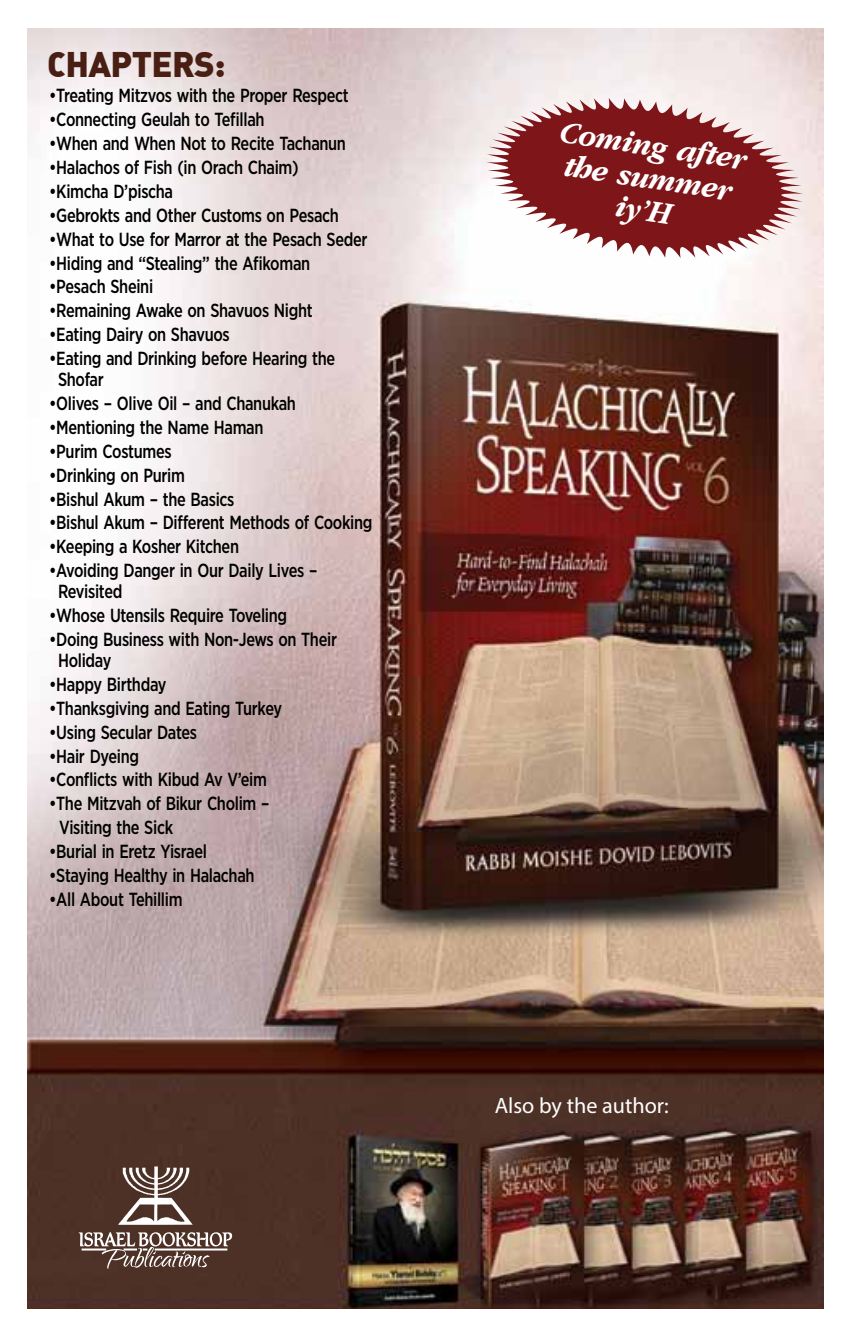
<style>
.page{position:relative;width:851px;height:1337px;background:#fff}
.page>*{position:absolute;margin:0;border:0;box-sizing:border-box;transform-origin:0 0}
.t1{font:34.88px "DIN Black Alternate";letter-spacing:-.02em;color:#491e13}
.t2{font:italic 700 32.4px/32.6px "Garamond IT Cby BT";color:#fff;text-align:center;scale:.93 1}
.t3{font:22.05px "Myriad Pro";color:#fff}
.t4{font:500 18.9px/20.9px "Gotham Narrow";letter-spacing:-.02em;color:#000;scale:.88 1}
</style>
<div class="page">
<img style="left:27px;top:29px;width:796px;height:1279px">
<svg style="left:79px;top:1232px;width:153px;height:36px;background:#806c65"></svg>
<hr style="left:82px;top:1248px;width:24px;height:2px;background:#fff">
<svg style="left:118px;top:1166px;width:75px;height:58px"></svg>
<svg style="left:486px;top:98px;width:316px;height:160px;fill:#7e1619"></svg>
<h1 class="t1" style="left:47px;top:41px;width:180px">CHAPTERS:</h1>
<p class="t4" style="left:49px;top:85px;width:342px">•Treating Mitzvos with the Proper Respect</p>
<p class="t4" style="left:49px;top:109px;width:246px">•Connecting Geulah to Tefillah</p>
<p class="t4" style="left:49px;top:133px;width:339px">•When and When Not to Recite Tachanun</p>
<p class="t4" style="left:49px;top:157px;width:285px">•Halachos of Fish (in Orach Chaim)</p>
<p class="t4" style="left:49px;top:180px;width:142px">•Kimcha D’pischa</p>
<p class="t4" style="left:49px;top:204px;width:331px">•Gebrokts and Other Customs on Pesach</p>
<p class="t4" style="left:49px;top:228px;width:363px">•What to Use for Marror at the Pesach Seder</p>
<p class="t4" style="left:49px;top:252px;width:298px">•Hiding and “Stealing” the Afikoman</p>
<p class="t4" style="left:49px;top:276px;width:120px">•Pesach Sheini</p>
<p class="t4" style="left:49px;top:300px;width:301px">•Remaining Awake on Shavuos Night</p>
<p class="t4" style="left:49px;top:324px;width:207px">•Eating Dairy on Shavuos</p>
<p class="t4" style="left:58px;top:348px;width:316px;text-indent:-9px">•Eating and Drinking before Hearing the<br>Shofar</p>
<p class="t4" style="left:49px;top:393px;width:282px">•Olives – Olive Oil – and Chanukah</p>
<p class="t4" style="left:49px;top:416px;width:245px">•Mentioning the Name Haman</p>
<p class="t4" style="left:49px;top:440px;width:141px">•Purim Costumes</p>
<p class="t4" style="left:49px;top:464px;width:156px">•Drinking on Purim</p>
<p class="t4" style="left:49px;top:488px;width:212px">•Bishul Akum – the Basics</p>
<p class="t4" style="left:49px;top:512px;width:369px">•Bishul Akum – Different Methods of Cooking</p>
<p class="t4" style="left:49px;top:536px;width:217px">•Keeping a Kosher Kitchen</p>
<p class="t4" style="left:58px;top:560px;width:296px;text-indent:-9px">•Avoiding Danger in Our Daily Lives –<br>Revisited</p>
<p class="t4" style="left:49px;top:605px;width:272px">•Whose Utensils Require Toveling</p>
<p class="t4" style="left:58px;top:628px;width:318px;text-indent:-9px">•Doing Business with Non-Jews on Their<br>Holiday</p>
<p class="t4" style="left:49px;top:673px;width:135px">•Happy Birthday</p>
<p class="t4" style="left:49px;top:697px;width:266px">•Thanksgiving and Eating Turkey</p>
<p class="t4" style="left:49px;top:721px;width:169px">•Using Secular Dates</p>
<p class="t4" style="left:49px;top:745px;width:104px">•Hair Dyeing</p>
<p class="t4" style="left:49px;top:769px;width:249px">•Conflicts with Kibud Av V’eim</p>
<p class="t4" style="left:59px;top:791px;width:240px;line-height:23.8px;text-indent:-10px">•The Mitzvah of Bikur Cholim –<br>Visiting the Sick</p>
<p class="t4" style="left:49px;top:840px;width:181px">•Burial in Eretz Yisrael</p>
<p class="t4" style="left:49px;top:864px;width:235px">•Staying Healthy in Halachah</p>
<p class="t4" style="left:49px;top:888px;width:153px">•All About Tehillim</p>
<h2 class="t2" style="left:563px;top:114px;width:204px;rotate:9deg">Coming after the summer iy’H</h2>
<p class="t3" style="left:494px;top:1092px;width:176px">Also by the author:</p>
</div>
